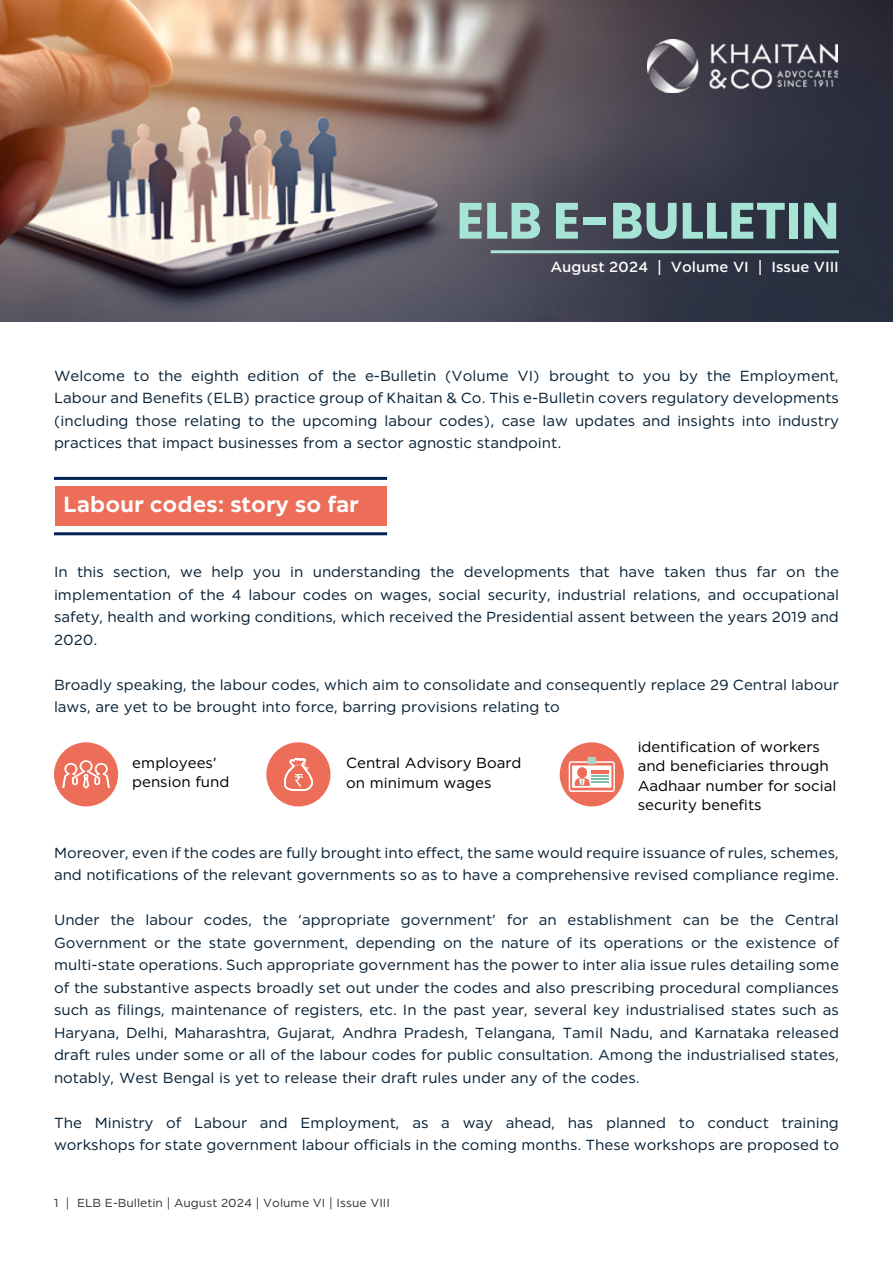
<style>
.page{position:relative;width:893px;height:1263px;background:#fff}
.page>*{position:absolute;margin:0;border:0;box-sizing:border-box;transform-origin:0 0}
.t1{font:700 51px "Poppins";color:#a6e4d5}
.t2{font:700 22.5px "Khaitan";color:#fff}
.t3{font:15px/22.5px "Khaitan";color:#092236;text-align:justify}
.t4{font:15px/19.5px "Khaitan";color:#000}
.t5{font:500 15px "Khaitan";color:#fff}
.t6{font:12px "Khaitan";color:#333}
</style>
<div class="page">
<img style="left:0;top:0;width:893px;height:321px">
<img style="left:648px;top:40px;width:189px;height:52px">
<hr style="left:54px;top:532px;width:333px;height:3px;background:#002152">
<hr style="left:54px;top:477px;width:333px;height:3px;background:#002152">
<div style="left:55px;top:486px;width:332px;height:40px;background:#ec6e58"></div>
<hr style="left:491px;top:250px;width:348px;height:3px;background:#a7e5d6">
<div style="left:54px;top:742px;width:64px;height:64px;background:#ec6e58;border-radius:50%"></div>
<div style="left:266px;top:742px;width:64px;height:64px;background:#ec6e58;border-radius:50%"></div>
<div style="left:560px;top:742px;width:64px;height:64px;background:#ec6e58;border-radius:50%"></div>
<svg style="left:62px;top:760px;width:48px;height:28px"></svg>
<svg style="left:283px;top:757px;width:31px;height:50px"></svg>
<div style="left:569px;top:761px;width:46px;height:31px;border:2px solid #fff;border-radius:2px"></div>
<svg style="left:572px;top:757px;width:39px;height:31px"></svg>
<h1 class="t1" style="left:456px;top:191px;width:384px">ELB E-BULLETIN</h1>
<p class="t5" style="left:550px;top:258px;width:290px">August 2024 | Volume VI | Issue VIII</p>
<p class="t3" style="left:54px;top:364px;width:786px">Welcome to the eighth edition of the e-Bulletin (Volume VI) brought to you by the Employment, Labour and Benefits (ELB) practice group of Khaitan &amp; Co. This e-Bulletin covers regulatory developments (including those relating to the upcoming labour codes), case law updates and insights into industry practices that impact businesses from a sector agnostic standpoint.</p>
<h2 class="t2" style="left:63px;top:491px;width:297px">Labour codes: story so far</h2>
<p class="t3" style="left:54px;top:560px;width:786px">In this section, we help you in understanding the developments that have taken thus far on the implementation of the 4 labour codes on wages, social security, industrial relations, and occupational safety, health and working conditions, which received the Presidential assent between the years 2019 and 2020.</p>
<p class="t3" style="left:54px;top:673px;width:786px">Broadly speaking, the labour codes, which aim to consolidate and consequently replace 29 Central labour laws, are yet to be brought into force, barring provisions relating to</p>
<p class="t4" style="left:132px;top:752px;width:99px">employees’ pension fund</p>
<p class="t4" style="left:346px;top:753px;width:177px">Central Advisory Board on minimum wages</p>
<p class="t4" style="left:638px;top:736px;width:200px">identification of workers and beneficiaries through<br>Aadhaar number for social security benefits</p>
<p class="t3" style="left:54px;top:841px;width:786px">Moreover, even if the codes are fully brought into effect, the same would require issuance of rules, schemes, and notifications of the relevant governments so as to have a comprehensive revised compliance regime.</p>
<p class="t3" style="left:54px;top:908px;width:786px">Under the labour codes, the ‘appropriate government’ for an establishment can be the Central Government or the state government, depending on the nature of its operations or the existence of multi-state operations. Such appropriate government has the power to inter alia issue rules detailing some of the substantive aspects broadly set out under the codes and also prescribing procedural compliances such as filings, maintenance of registers, etc. In the past year, several key industrialised states such as Haryana, Delhi, Maharashtra, Gujarat, Andhra Pradesh, Telangana, Tamil Nadu, and Karnataka released draft rules under some or all of the labour codes for public consultation. Among the industrialised states, notably, West Bengal is yet to release their draft rules under any of the codes.</p>
<p class="t3" style="left:54px;top:1111px;width:786px">The Ministry of Labour and Employment, as a way ahead, has planned to conduct training workshops for state government labour officials in the coming months. These workshops are proposed to</p>
<p class="t6" style="left:54px;top:1196px;width:337px">1 | ELB E-Bulletin | August 2024 | Volume VI | Issue VIII</p>
</div>
